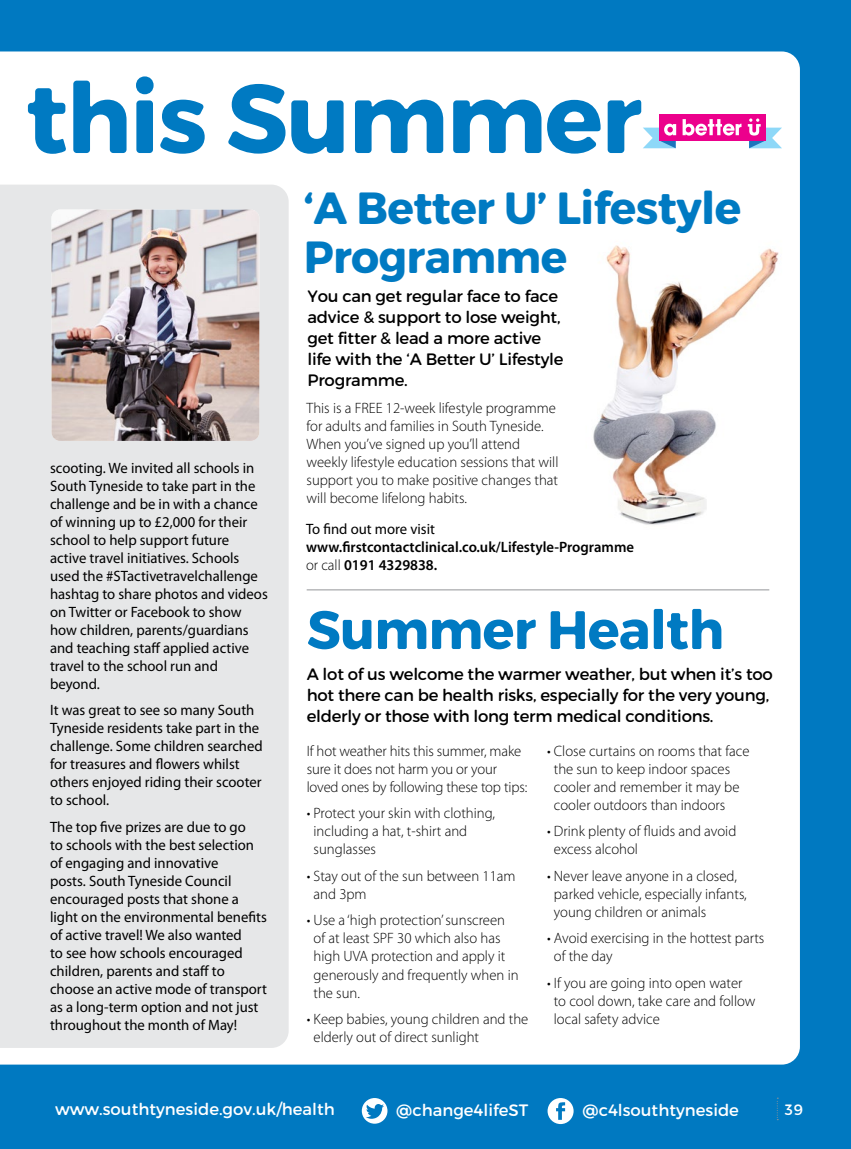
<style>
.page{position:relative;width:851px;height:1149px;background:#fff}
.page>*{position:absolute;margin:0;border:0;box-sizing:border-box;transform-origin:0 0}
.t1{font:97.5px "Trueno Round Bd";letter-spacing:-.02em;color:#007ac2}
.t2{font:54px "Trueno Round Bd";letter-spacing:-.015em;color:#007ac2}
.t3{font:45px/49.5px "Trueno Round Bd";letter-spacing:-.015em;color:#007ac2}
.t4{font:16.5px/21px "Trueno Round";letter-spacing:-.015em;color:#000}
.t5{font:16.5px "Trueno Round";color:#fff}
.t6{font:300 15px/18px "Myriad Pro";color:#000}
.t7{font:15px/18px "Myriad Pro";color:#000}
.t8{font:600 15px/18px "Myriad Pro";color:#000}
.t9{font:15px "Trueno Round";color:#fff}
.s1{font-weight:300}
</style>
<div class="page">
<div style="left:0;top:0;width:850px;height:1148px;background:#0079c1"></div>
<div style="left:0;top:51px;width:799px;height:1013px;background:#fff"></div>
<svg style="left:776px;top:1097px;width:2px;height:21px"></svg>
<svg style="left:362px;top:1098px;width:25px;height:25px"></svg>
<svg style="left:547px;top:1098px;width:26px;height:25px"></svg>
<hr style="left:306px;top:589px;width:463px;height:1px;background:#939598">
<div style="left:0;top:184px;width:288px;height:863px;background:#e6e7e8"></div>
<img style="left:574px;top:231px;width:208px;height:312px">
<div style="left:659px;top:114px;width:106px;height:26px;background:#ec008c"></div>
<svg style="left:642px;top:124px;width:34px;height:24px"></svg>
<svg style="left:682px;top:119px;width:59px;height:16px"></svg>
<svg style="left:747px;top:118px;width:34px;height:30px"></svg>
<img style="left:52px;top:209px;width:207px;height:232px">
<h1 class="t1" style="left:26px;top:58px;width:617px">this Summer</h1>
<p class="t7" style="left:50px;top:458px;width:219px">scooting. We invited all schools in<br>South Tyneside to take part in the challenge and be in with a chance of winning up to £2,000 for their school to help support future active travel initiatives. Schools used the #STactivetravelchallenge hashtag to share photos and videos on Twitter or Facebook to show how children, parents/guardians and teaching staff applied active travel to the school run and beyond.</p>
<p class="t7" style="left:50px;top:701px;width:214px">It was great to see so many South<br>Tyneside residents take part in the challenge. Some children searched for treasures and flowers whilst others enjoyed riding their scooter to school.</p>
<p class="t7" style="left:50px;top:817px;width:218px">The top five prizes are due to go<br>to schools with the best selection of engaging and innovative<br>posts. South Tyneside Council encouraged posts that shone a light on the environmental benefits of active travel! We also wanted<br>to see how schools encouraged children, parents and staff to choose an active mode of transport as a long-term option and not just throughout the month of May!</p>
<h3 class="t3" style="left:303px;top:183px;width:439px">‘A Better U’ Lifestyle<br>Programme</h3>
<p class="t4" style="left:307px;top:285px;width:257px">You can get regular face to face advice &amp; support to lose weight, get fitter &amp; lead a more active life with the ‘A Better U’ Lifestyle<br>Programme.</p>
<p class="t6" style="left:306px;top:398px;width:253px">This is a FREE 12-week lifestyle programme for adults and families in South Tyneside.<br>When you’ve signed up you’ll attend weekly lifestyle education sessions that will support you to make positive changes that will become lifelong habits.</p>
<p class="t7" style="left:306px;top:520px;width:130px">To find out more visit</p>
<p class="t8" style="left:306px;top:538px;width:329px">www.firstcontactclinical.co.uk/Lifestyle-Programme <span class="s1">or call</span> 0191 4329838.</p>
<h2 class="t2" style="left:306px;top:596px;width:419px">Summer Health</h2>
<p class="t4" style="left:306px;top:663px;width:467px">A lot of us welcome the warmer weather, but when it’s too hot there can be health risks, especially for the very young, elderly or those with long term medical conditions.</p>
<p class="t6" style="left:306px;top:741px;width:222px">If hot weather hits this summer, make sure it does not harm you or your loved ones by following these top tips:</p>
<p class="t6" style="left:313px;top:804px;width:183px;text-indent:-7px">• Protect your skin with clothing, including a hat, t-shirt and sunglasses</p>
<p class="t6" style="left:313px;top:866px;width:203px;text-indent:-7px">• Stay out of the sun between 11am and 3pm</p>
<p class="t6" style="left:313px;top:911px;width:206px;text-indent:-7px">• Use a ‘high protection’ sunscreen of at least SPF 30 which also has high UVA protection and apply it generously and frequently when in the sun.</p>
<p class="t6" style="left:313px;top:1009px;width:216px;text-indent:-7px">• Keep babies, young children and the elderly out of direct sunlight</p>
<p class="t6" style="left:553px;top:741px;width:197px;text-indent:-7px">• Close curtains on rooms that face the sun to keep indoor spaces cooler and remember it may be cooler outdoors than indoors</p>
<p class="t6" style="left:553px;top:822px;width:184px;text-indent:-7px">• Drink plenty of fluids and avoid excess alcohol</p>
<p class="t6" style="left:553px;top:866px;width:194px;text-indent:-7px">• Never leave anyone in a closed, parked vehicle, especially infants, young children or animals</p>
<p class="t6" style="left:553px;top:929px;width:212px;text-indent:-7px">• Avoid exercising in the hottest parts of the day</p>
<p class="t6" style="left:553px;top:973px;width:203px;text-indent:-7px">• If you are going into open water to cool down, take care and follow local safety advice</p>
<p class="t5" style="left:55px;top:1098px;width:281px">www.southtyneside.gov.uk/health</p>
<p class="t9" style="left:784px;top:1100px;width:20px">39</p>
<p class="t5" style="left:396px;top:1099px;width:133px">@change4lifeST</p>
<p class="t5" style="left:582px;top:1099px;width:158px">@c4lsouthtyneside</p>
</div>
